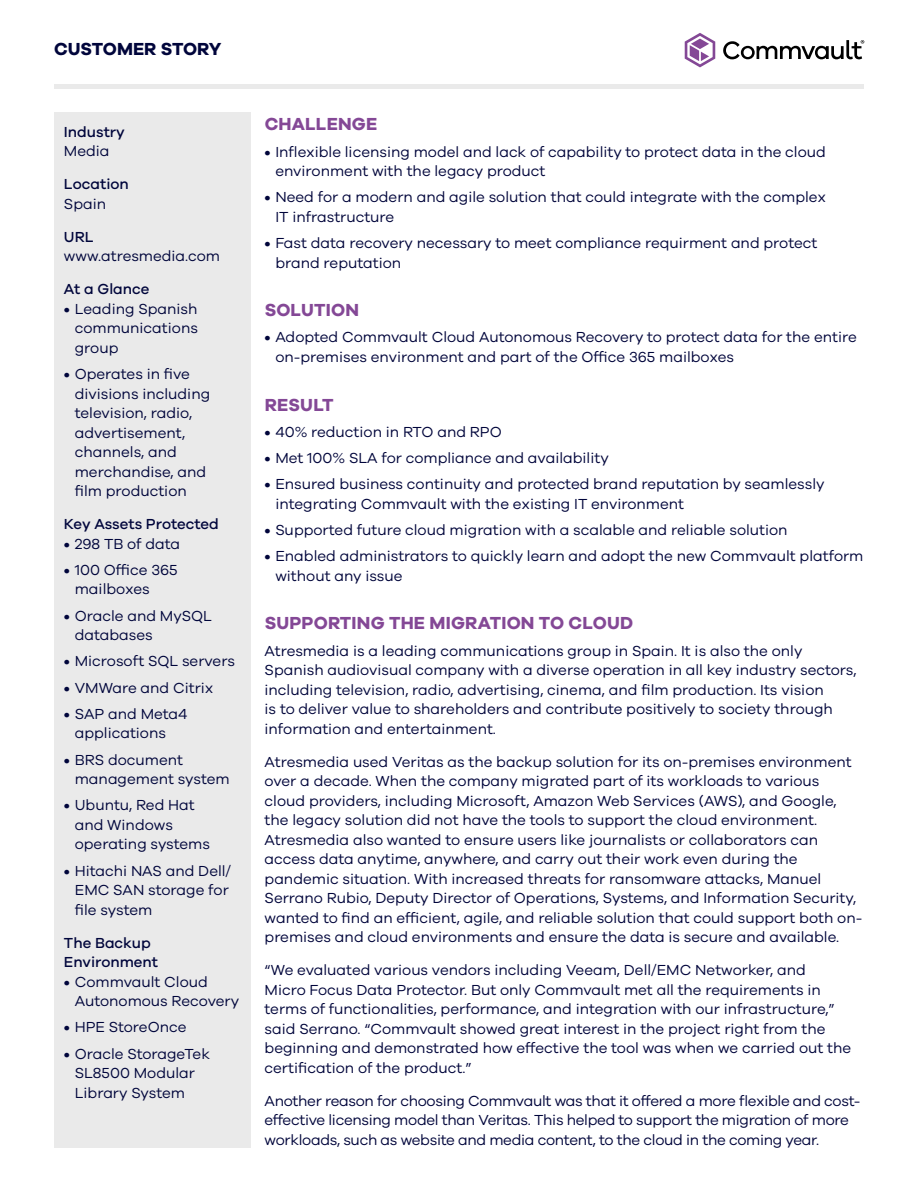
<style>
.page{position:relative;width:918px;height:1188px;background:#fff}
.page>*{position:absolute;margin:0;border:0;box-sizing:border-box;transform-origin:0 0}
.t1{font:700 18px "Galano Grotesque";letter-spacing:.01em;color:#844896}
.t2{font:700 18px "Galano Grotesque";color:#00053b}
.t3{font:15px/19.5px "Galano Grotesque";color:#00053b}
.t4{font:15px/19.5px "Galano Grotesque";letter-spacing:-.02em;color:#00053b}
.t5{font:500 15px/19.5px "Galano Grotesque";color:#00053b}
.s1{font-weight:500}
</style>
<div class="page">
<div style="left:54px;top:84px;width:810px;height:5px;background:#eaeaea"></div>
<svg style="left:685px;top:33px;width:30px;height:34px"></svg>
<svg style="left:723px;top:40px;width:141px;height:19px"></svg>
<div style="left:55px;top:112px;width:196px;height:1036px;background:#eaeaea"></div>
<p class="t2" style="left:54px;top:38px;width:169px">CUSTOMER STORY</p>
<p class="t5" style="left:64px;top:122px;width:62px">Industry</p>
<p class="t3" style="left:64px;top:141px;width:47px">Media</p>
<p class="t5" style="left:64px;top:174px;width:66px">Location</p>
<p class="t3" style="left:64px;top:194px;width:44px">Spain</p>
<p class="t5" style="left:64px;top:227px;width:31px">URL</p>
<p class="t3" style="left:64px;top:246px;width:158px">www.atresmedia.com</p>
<p class="t5" style="left:64px;top:279px;width:87px">At a Glance</p>
<p class="t3" style="left:75px;top:299px;width:125px;text-align:justify;text-indent:-11px"><span class="s1">•</span> Leading Spanish communications group</p>
<p class="t3" style="left:75px;top:364px;width:137px;text-indent:-11px"><span class="s1">•</span> Operates in five divisions including television, radio, advertisement, channels, and merchandise, and film production</p>
<p class="t5" style="left:64px;top:514px;width:156px">Key Assets Protected</p>
<p class="t3" style="left:64px;top:533px;width:118px"><span class="s1">•</span> 298 TB of data</p>
<p class="t3" style="left:75px;top:560px;width:104px;text-indent:-11px"><span class="s1">•</span> 100 Office 365 mailboxes</p>
<p class="t3" style="left:75px;top:605px;width:139px;text-indent:-11px"><span class="s1">•</span> Oracle and MySQL databases</p>
<p class="t3" style="left:64px;top:651px;width:173px"><span class="s1">•</span> Microsoft SQL servers</p>
<p class="t3" style="left:64px;top:677px;width:151px"><span class="s1">•</span> VMWare and Citrix</p>
<p class="t3" style="left:75px;top:704px;width:114px;text-indent:-11px"><span class="s1">•</span> SAP and Meta4 applications</p>
<p class="t3" style="left:75px;top:749px;width:156px;text-indent:-11px"><span class="s1">•</span> BRS document management system</p>
<p class="t3" style="left:75px;top:795px;width:137px;text-indent:-11px"><span class="s1">•</span> Ubuntu, Red Hat and Windows operating systems</p>
<p class="t3" style="left:75px;top:860px;width:158px;text-indent:-11px"><span class="s1">•</span> Hitachi NAS and Dell/<br>EMC SAN storage for file system</p>
<p class="t5" style="left:64px;top:932px;width:96px">The Backup<br>Environment</p>
<p class="t3" style="left:75px;top:971px;width:166px;text-indent:-11px"><span class="s1">•</span> Commvault Cloud<br>Autonomous Recovery</p>
<p class="t3" style="left:64px;top:1017px;width:124px"><span class="s1">•</span> HPE StoreOnce</p>
<p class="t3" style="left:75px;top:1043px;width:137px;text-indent:-11px"><span class="s1">•</span> Oracle StorageTek<br>SL8500 Modular<br>Library System</p>
<p class="t1" style="left:265px;top:113px;width:114px">CHALLENGE</p>
<p class="t3" style="left:275px;top:141px;width:552px;text-indent:-11px"><span class="s1">•</span> Inflexible licensing model and lack of capability to protect data in the cloud environment with the legacy product</p>
<p class="t3" style="left:275px;top:187px;width:552px;text-indent:-11px"><span class="s1">•</span> Need for a modern and agile solution that could integrate with the complex<br>IT infrastructure</p>
<p class="t3" style="left:275px;top:233px;width:543px;text-indent:-11px"><span class="s1">•</span> Fast data recovery necessary to meet compliance requirment and protect brand reputation</p>
<p class="t1" style="left:265px;top:299px;width:96px">SOLUTION</p>
<p class="t3" style="left:275px;top:327px;width:583px;text-indent:-11px"><span class="s1">•</span> Adopted Commvault Cloud Autonomous Recovery to protect data for the entire on-premises environment and part of the Office 365 mailboxes</p>
<p class="t1" style="left:265px;top:393px;width:71px">RESULT</p>
<p class="t3" style="left:265px;top:422px;width:239px"><span class="s1">•</span> 40% reduction in RTO and RPO</p>
<p class="t3" style="left:265px;top:448px;width:346px"><span class="s1">•</span> Met 100% SLA for compliance and availability</p>
<p class="t3" style="left:275px;top:474px;width:551px;text-indent:-11px"><span class="s1">•</span> Ensured business continuity and protected brand reputation by seamlessly integrating Commvault with the existing IT environment</p>
<p class="t3" style="left:265px;top:520px;width:525px"><span class="s1">•</span> Supported future cloud migration with a scalable and reliable solution</p>
<p class="t3" style="left:275px;top:546px;width:590px;text-indent:-11px"><span class="s1">•</span> Enabled administrators to quickly learn and adopt the new Commvault platform without any issue</p>
<p class="t1" style="left:265px;top:612px;width:370px">SUPPORTING THE MIGRATION TO CLOUD</p>
<p class="t3" style="left:265px;top:640px;width:593px">Atresmedia is a leading communications group in Spain. It is also the only Spanish audiovisual company with a diverse operation in all key industry sectors, including television, radio, advertising, cinema, and film production. Its vision<br>is to deliver value to shareholders and contribute positively to society through information and entertainment.</p>
<p class="t3" style="left:265px;top:751px;width:599px">Atresmedia used Veritas as the backup solution for its on-premises environment over a decade. When the company migrated part of its workloads to various cloud providers, including Microsoft, Amazon Web Services (AWS), and Google, the legacy solution did not have the tools to support the cloud environment.<br>Atresmedia also wanted to ensure users like journalists or collaborators can access data anytime, anywhere, and carry out their work even during the pandemic situation. With increased threats for ransomware attacks, Manuel Serrano Rubio, Deputy Director of Operations, Systems, and Information Security, wanted to find an efficient, agile, and reliable solution that could support both on&shy;premises and cloud environments and ensure the data is secure and available.</p>
<p class="t3" style="left:265px;top:960px;width:588px">“We evaluated various vendors including Veeam, Dell/EMC Networker, and<br>Micro Focus Data Protector. But only Commvault met all the requirements in terms of functionalities, performance, and integration with our infrastructure,” said Serrano. “Commvault showed great interest in the project right from the beginning and demonstrated how effective the tool was when we carried out the certification of the product.”</p>
<p class="t4" style="left:265px;top:1090px;width:597px">Another reason for choosing Commvault was that it offered a more flexible and cost&shy;effective licensing model than Veritas. This helped to support the migration of more workloads, such as website and media content, to the cloud in the coming year.</p>
</div>
